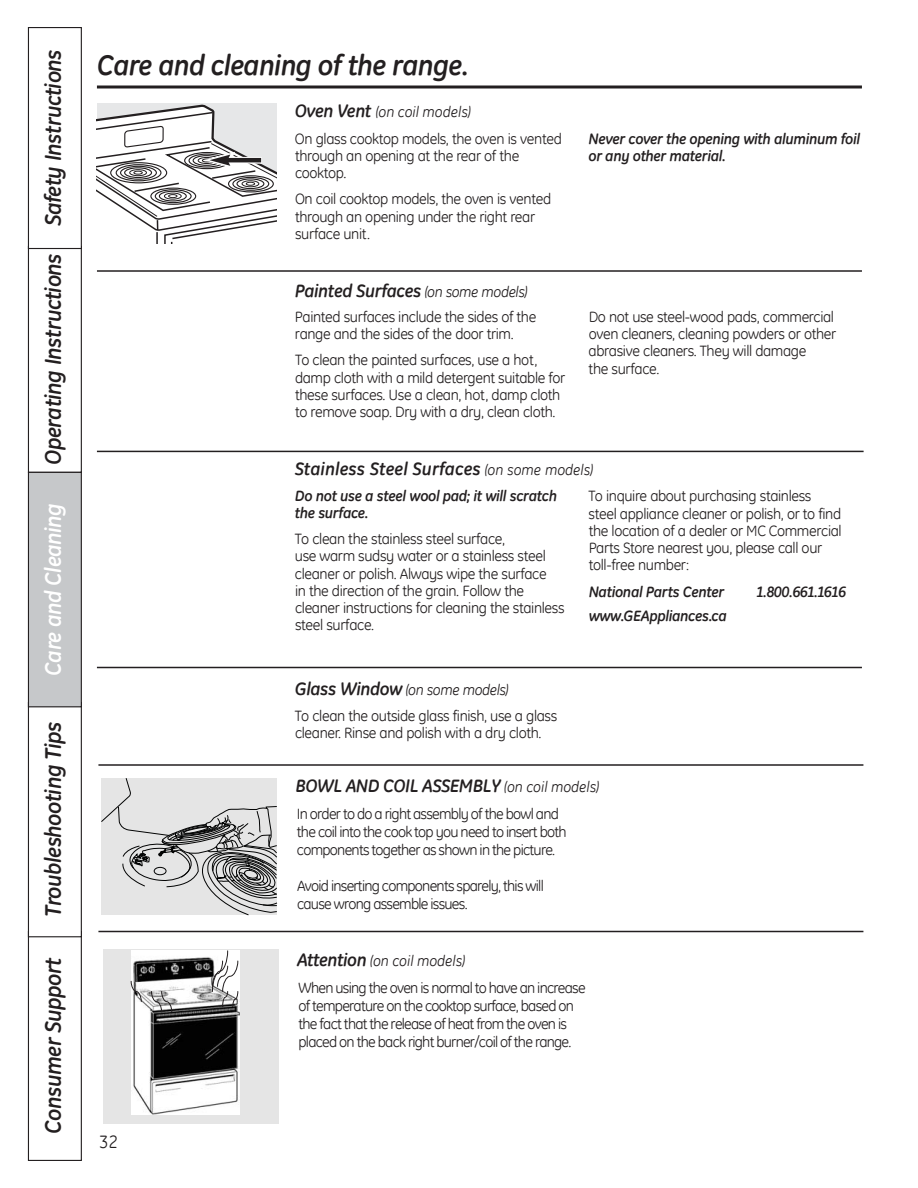
<style>
.page{position:relative;width:918px;height:1188px;background:#fff}
.page>*{position:absolute;margin:0;border:0;box-sizing:border-box;transform-origin:0 0}
.t1{font:italic 700 28.5px "GE Inspira";letter-spacing:-.025em;color:#231f20}
.t2{font:italic 700 22.5px "GE Inspira";letter-spacing:-.025em;color:#231f20}
.t3{font:italic 700 22.5px "GE Inspira";letter-spacing:-.025em;color:#fff}
.t4{font:italic 700 18px "GE Inspira";letter-spacing:-.025em;color:#231f20}
.t5{font:italic 700 18px "GE Inspira";color:#231f20}
.t6{font:18px "GE Inspira";color:#231f20}
.t7{font:15px/17.2px "GE Inspira";letter-spacing:-.025em;color:#231f20}
.t8{font:15px/18px "GE Inspira";letter-spacing:-.05em;color:#231f20}
.t9{font:italic 700 15px/17.2px "GE Inspira";letter-spacing:-.025em;color:#231f20}
.t10{font:italic 15px "GE Inspira";letter-spacing:-.01em;color:#231f20}
.s1{font-weight:700;font-size:18px}
.s2{font-weight:400;font-size:15px}
.s3{font-weight:700;font-style:italic;font-size:18px}
.s4{font-style:italic}
</style>
<div class="page">
<hr style="left:97px;top:86px;width:765px;height:2px;background:#231f20">
<hr style="left:97px;top:270px;width:765px;height:2px;background:#231f20">
<hr style="left:97px;top:667px;width:765px;height:1px;background:#231f20">
<svg style="left:97px;top:104px;width:180px;height:139px"></svg>
<hr style="left:97px;top:451px;width:767px;height:1px;background:#231f20">
<div style="left:28px;top:931px;width:54px;height:230px;border:1px solid #231f20"></div>
<div style="left:29px;top:703px;width:52px;height:233px;background:#fff"></div>
<div style="left:28px;top:702px;width:54px;height:235px;border:1px solid #231f20"></div>
<div style="left:29px;top:473px;width:52px;height:233px;background:#c6c8ca"></div>
<div style="left:28px;top:472px;width:54px;height:235px;border:1px solid #231f20"></div>
<div style="left:28px;top:246px;width:54px;height:227px;border:1px solid #231f20"></div>
<div style="left:29px;top:28px;width:52px;height:220px;background:#fff"></div>
<div style="left:28px;top:27px;width:54px;height:222px;border:1px solid #231f20"></div>
<hr style="left:98px;top:764px;width:765px;height:2px;background:#231f20">
<svg style="left:101px;top:778px;width:177px;height:137px;background:#c7c7c7"></svg>
<div style="left:103px;top:950px;width:175px;height:174px;background:#e5e5e5"></div>
<hr style="left:98px;top:931px;width:765px;height:1px;background:#231f20">
<img style="left:131px;top:951px;width:108px;height:163px">
<svg style="left:212px;top:950px;width:27px;height:58px;background:#cccbcb"></svg>
<svg style="left:151px;top:991px;width:22px;height:22px"></svg>
<svg style="left:130px;top:980px;width:12px;height:23px"></svg>
<h2 class="t2" style="left:39px;top:465px;width:417px;rotate:-90deg">Operating Instructions Safety Instructions</h2>
<h2 class="t3" style="left:39px;top:676px;width:174px;rotate:-90deg">Care and Cleaning</h2>
<h2 class="t2" style="left:39px;top:917px;width:197px;rotate:-90deg">Troubleshooting Tips</h2>
<h2 class="t2" style="left:39px;top:1134px;width:178px;rotate:-90deg">Consumer Support</h2>
<h1 class="t1" style="left:97px;top:47px;width:373px">Care and cleaning of the range.</h1>
<p class="t10" style="left:295px;top:103px;width:177px"><span class="s1">Oven Vent</span> (on coil models)</p>
<p class="t7" style="left:295px;top:130px;width:268px">On glass cooktop models, the oven is vented through an opening at the rear of the cooktop.</p>
<p class="t7" style="left:295px;top:190px;width:258px">On coil cooktop models, the oven is vented through an opening under the right rear surface unit.</p>
<p class="t4" style="left:295px;top:279px;width:234px">Painted Surfaces <span class="s2">(on some models)</span></p>
<p class="t7" style="left:295px;top:308px;width:243px">Painted surfaces include the sides of the range and the sides of the door trim.</p>
<p class="t7" style="left:295px;top:351px;width:272px">To clean the painted surfaces, use a hot, damp cloth with a mild detergent suitable for these surfaces. Use a clean, hot, damp cloth to remove soap. Dry with a dry, clean cloth.</p>
<p class="t9" style="left:589px;top:130px;width:273px">Never cover the opening with aluminum foil or any other material.</p>
<p class="t7" style="left:589px;top:308px;width:249px">Do not use steel-wood pads, commercial oven cleaners, cleaning powders or other abrasive cleaners. They will damage<br>the surface.</p>
<p class="t5" style="left:295px;top:457px;width:300px">Stainless Steel Surfaces <span class="s2">(on some models)</span></p>
<p class="t9" style="left:295px;top:488px;width:264px;line-height:16.5px">Do not use a steel wool pad; it will scratch the surface.</p>
<p class="t7" style="left:295px;top:530px;width:271px">To clean the stainless steel surface,<br>use warm sudsy water or a stainless steel cleaner or polish. Always wipe the surface<br>in the direction of the grain. Follow the cleaner instructions for cleaning the stainless steel surface.</p>
<p class="t10" style="left:295px;top:680px;width:215px"><span class="s1">Glass Window</span> (on some models)</p>
<p class="t7" style="left:295px;top:707px;width:264px">To clean the outside glass finish, use a glass cleaner. Rinse and polish with a dry cloth.</p>
<p class="t7" style="left:589px;top:487px;width:255px">To inquire about purchasing stainless steel appliance cleaner or polish, or to find the location of a dealer or MC Commercial Parts Store nearest you, please call our toll-free number:</p>
<p class="t9" style="left:589px;top:582px;width:137px">National Parts Center</p>
<p class="t9" style="left:757px;top:582px;width:91px">1.800.661.1616</p>
<p class="t9" style="left:589px;top:607px;width:140px">www.GEAppliances.ca</p>
<p class="t4" style="left:295px;top:774px;width:305px">BOWL AND COIL ASSEMBLY <span class="s2">(on coil models)</span></p>
<p class="t8" style="left:297px;top:804px;width:271px">In order to do a right assembly of the bowl and the coil into the cook top you need to insert both components together as shown in the picture.</p>
<p class="t8" style="left:297px;top:876px;width:248px">Avoid inserting components sparely, this will cause wrong assemble issues.</p>
<p class="t6" style="left:99px;top:1130px;width:21px">32</p>
<p class="t8" style="left:297px;top:947px;width:290px;line-height:26.5px"><span class="s3">Attention</span> <span class="s4">(on coil models)<br></span>When using the oven is normal to have an increase</p>
<p class="t8" style="left:299px;top:996px;width:277px">of temperature on the cooktop surface, based on the fact that the release of heat from the oven is placed on the back right burner/coil of the range.</p>
</div>
